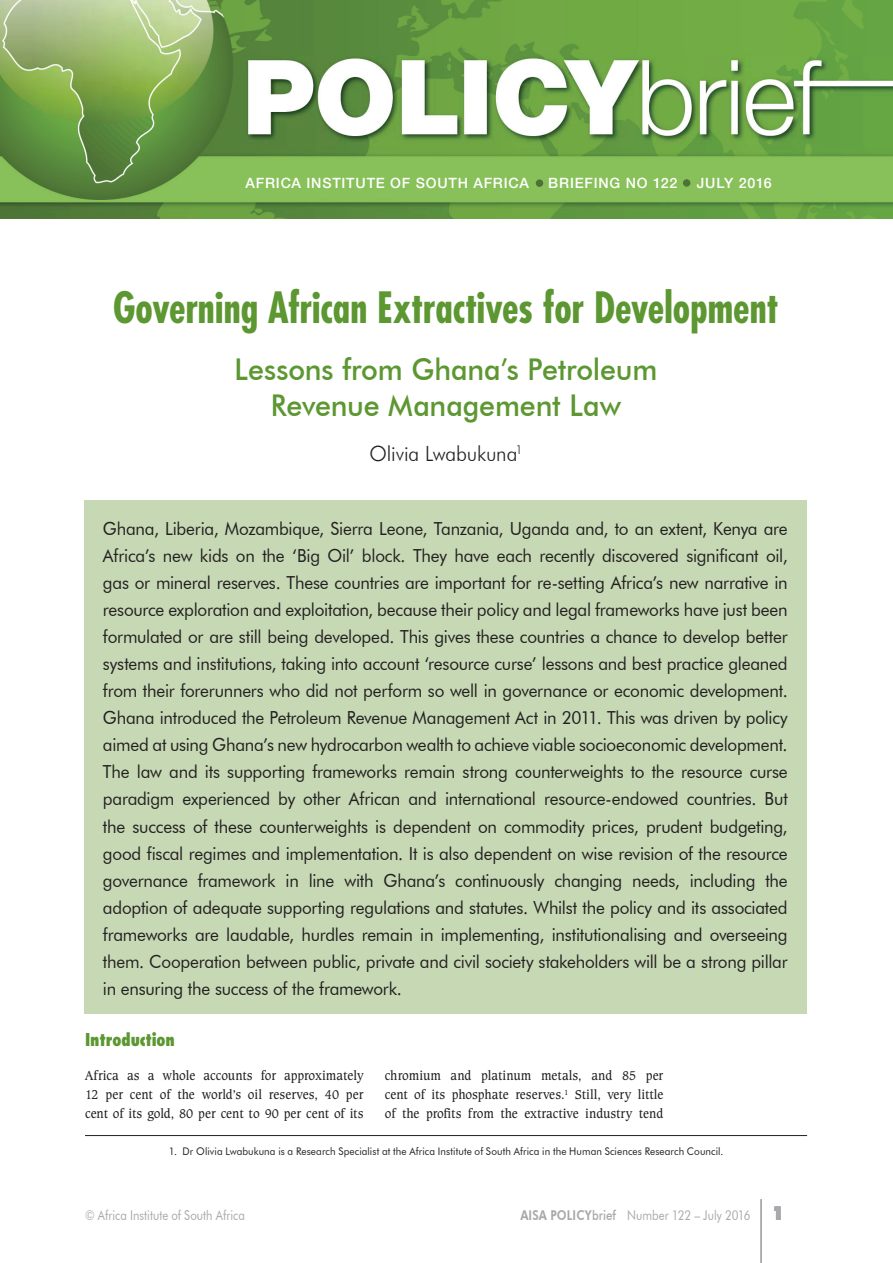
<style>
.page{position:relative;width:893px;height:1263px;background:#fff}
.page>*{position:absolute;margin:0;border:0;box-sizing:border-box;transform-origin:0 0}
.t1{font:700 condensed 42px "Futura";letter-spacing:-.005em;color:#5c9731;scale:.95 1}
.t2{font:500 30px/36px "Futura BT";letter-spacing:-.005em;color:#5c9731;text-align:center;scale:.95 1}
.t3{font:300 21px "Futura BT";letter-spacing:-.005em;color:#231f20;scale:.95 1}
.t4{font:18px/27px "Futura BT";letter-spacing:-.015em;color:#231f20;text-align:justify;scale:.95 1}
.t5{font:800 condensed 17.25px "Futura";letter-spacing:-.01em;color:#5c9731;scale:.95 1}
.t6{font:500 14.25px "Helvetica Neue";letter-spacing:.055em;color:#fff}
.t7{font:13.5px/19.2px "Caxton BT";letter-spacing:-.005em;color:#231f20;text-align:justify;scale:.95 1}
.t8{font:13.5px "Futura BT";color:#a8a9ad;scale:.85 1}
.t9{font:10.5px "Futura BT";letter-spacing:.01em;color:#231f20;scale:.95 1}
.s1{font-weight:800}
.s2{font-weight:500}
.s3{font-family:"Futura";font-weight:800;font-size:18px}
</style>
<div class="page">
<div style="left:84px;top:500px;width:723px;height:514px;background:#c6d8b4"></div>
<hr style="left:761px;top:1199px;width:1px;height:64px;background:#a8a9ad">
<img style="left:0;top:0;width:893px;height:219px">
<hr style="left:85px;top:1135px;width:722px;height:1px;background:#231f20">
<div style="left:536px;top:179px;width:7px;height:8px;background:#4c7335;border-radius:50%"></div>
<div style="left:683px;top:179px;width:7px;height:8px;background:#4c7335;border-radius:50%"></div>
<p class="t6" style="left:246px;top:174px;width:285px">AFRICA INSTITUTE OF SOUTH AFRICA</p>
<p class="t6" style="left:548px;top:174px;width:20px">BRIEFIN</p>
<p class="t6" style="left:609px;top:174px;width:69px">G NO 122</p>
<p class="t6" style="left:697px;top:174px;width:77px">JULY 2016</p>
<h1 class="t1" style="left:113px;top:280px;width:702px">Governing African Extractives for Development</h1>
<h2 class="t2" style="left:235px;top:351px;width:447px">Lessons from Ghana’s Petroleum<br>Revenue Management Law</h2>
<p class="t3" style="left:369px;top:441px;width:162px">Olivia Lwabukuna<sup>1</sup></p>
<p class="t4" style="left:103px;top:515px;width:722px">Ghana, Liberia, Mozambique, Sierra Leone, Tanzania, Uganda and, to an extent, Kenya are Africa’s new kids on the ‘Big Oil’ block. They have each recently discovered significant oil, gas or mineral reserves. These countries are important for re-setting Africa’s new narrative in resource exploration and exploitation, because their policy and legal frameworks have just been formulated or are still being developed. This gives these countries a chance to develop better systems and institutions, taking into account ‘resource curse’ lessons and best practice gleaned from their forerunners who did not perform so well in governance or economic development.<br>Ghana introduced the Petroleum Revenue Management Act in 2011. This was driven by policy aimed at using Ghana’s new hydrocarbon wealth to achieve viable socioeconomic development.<br>The law and its supporting frameworks remain strong counterweights to the resource curse paradigm experienced by other African and international resource-endowed countries. But the success of these counterweights is dependent on commodity prices, prudent budgeting, good fiscal regimes and implementation. It is also dependent on wise revision of the resource governance framework in line with Ghana’s continuously changing needs, including the adoption of adequate supporting regulations and statutes. Whilst the policy and its associated frameworks are laudable, hurdles remain in implementing, institutionalising and overseeing them. Cooperation between public, private and civil society stakeholders will be a strong pillar in ensuring the success of the framework.</p>
<p class="t5" style="left:85px;top:1029px;width:96px">Introduction</p>
<p class="t7" style="left:85px;top:1066px;width:295px">Africa as a whole accounts for approximately 12 per cent of the world’s oil reserves, 40 per cent of its gold, 80 per cent to 90 per cent of its</p>
<p class="t7" style="left:385px;top:1066px;width:295px">chromium and platinum metals, and 85 per cent of its phosphate reserves.<sup>1</sup> Still, very little of the profits from the extractive industry tend</p>
<p class="t9" style="left:169px;top:1145px;width:585px">1. Dr Olivia Lwabukuna is a Research Specialist at the Africa Institute of South Africa in the Human Sciences Research Council.</p>
<p class="t8" style="left:85px;top:1207px;width:190px">© Africa Institute of South Africa</p>
<p class="t8" style="left:520px;top:1207px;width:312px"><span class="s1">AISA POLICY</span><span class="s2">brief</span> Number 122 – July 2016 <span class="s3">1</span></p>
</div>
